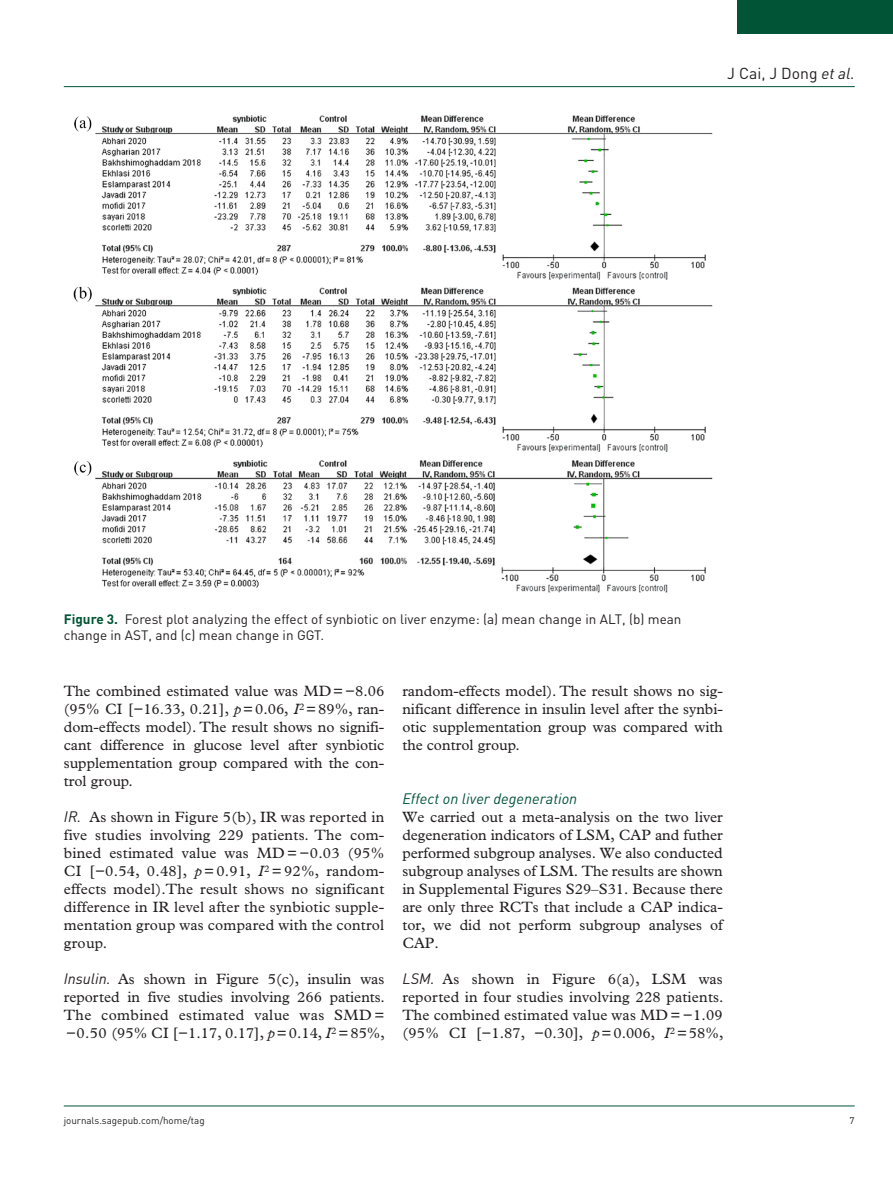
<style>
.page{position:relative;width:893px;height:1191px;background:#fff}
.page>*{position:absolute;margin:0;border:0;box-sizing:border-box;transform-origin:0 0}
.t1{font:15.75px "DIN";color:#231f20}
.t2{font:15px/18px "Plantin Std";color:#231f20;text-align:justify}
.t3{font:italic 15px "DIN";color:#015436}
.t4{font:13.5px/15.8px "DIN";color:#231f20}
.t5{font:9.75px "DIN";color:#231f20}
.s1{font-style:italic}
.s2{font-weight:700;color:#015436}
.s3{font-family:"DIN";font-style:italic}
</style>
<div class="page">
<hr style="left:64px;top:86px;width:791px;height:1px;background:#015436">
<hr style="left:64px;top:1105px;width:791px;height:1px;background:#015436">
<div style="left:738px;top:0;width:155px;height:34px;background:#015436"></div>
<img style="left:73px;top:115px;width:640px;height:478px">
<p class="t1" style="left:727px;top:63px;width:129px">J Cai, J Dong <span class="s1">et al.</span></p>
<p class="t4" style="left:64px;top:611px;width:619px"><span class="s2">Figure 3.</span> Forest plot analyzing the effect of synbiotic on liver enzyme: (a) mean change in ALT, (b) mean change in AST, and (c) mean change in GGT.</p>
<p class="t2" style="left:64px;top:682px;width:322px">The combined estimated value was MD=−8.06 (95% CI [−16.33, 0.21], <span class="s1">p</span>=0.06, <span class="s1">I</span><sup>2</sup> =89%, ran&shy;dom-effects model). The result shows no signifi&shy;cant difference in glucose level after synbiotic supplementation group compared with the con&shy;trol group.</p>
<p class="t2" style="left:64px;top:808px;width:322px"><span class="s3">IR.</span> As shown in Figure 5(b), IR was reported in five studies involving 229 patients. The com&shy;bined estimated value was MD =−0.03 (95% CI [−0.54, 0.48], <span class="s1">p</span>=0.91, <span class="s1">I</span><sup>2</sup> =92%, random&shy;effects model).The result shows no significant difference in IR level after the synbiotic supple&shy;mentation group was compared with the control group.</p>
<p class="t2" style="left:64px;top:970px;width:323px"><span class="s3">Insulin.</span> As shown in Figure 5(c), insulin was reported in five studies involving 266 patients.<br>The combined estimated value was SMD = −0.50 (95% CI [−1.17, 0.17], <span class="s1">p</span>=0.14, <span class="s1">I</span><sup>2</sup> =85%,</p>
<p class="t2" style="left:402px;top:682px;width:322px">random-effects model). The result shows no sig&shy;nificant difference in insulin level after the synbi&shy;otic supplementation group was compared with the control group.</p>
<p class="t3" style="left:402px;top:789px;width:176px">Effect on liver degeneration</p>
<p class="t2" style="left:402px;top:808px;width:322px">We carried out a meta-analysis on the two liver degeneration indicators of LSM, CAP and futher performed subgroup analyses. We also conducted subgroup analyses of LSM. The results are shown in Supplemental Figures S29–S31. Because there are only three RCTs that include a CAP indica&shy;tor, we did not perform subgroup analyses of CAP.</p>
<p class="t2" style="left:402px;top:970px;width:323px"><span class="s3">LSM.</span> As shown in Figure 6(a), LSM was reported in four studies involving 228 patients.<br>The combined estimated value was MD =−1.09 (95% CI [−1.87, −0.30], <span class="s1">p</span>=0.006, <span class="s1">I</span><sup>2</sup> =58%,</p>
<p class="t5" style="left:64px;top:1114px;width:142px">journals.sagepub.com/home/tag</p>
<p class="t5" style="left:850px;top:1114px;width:7px">7</p>
</div>
